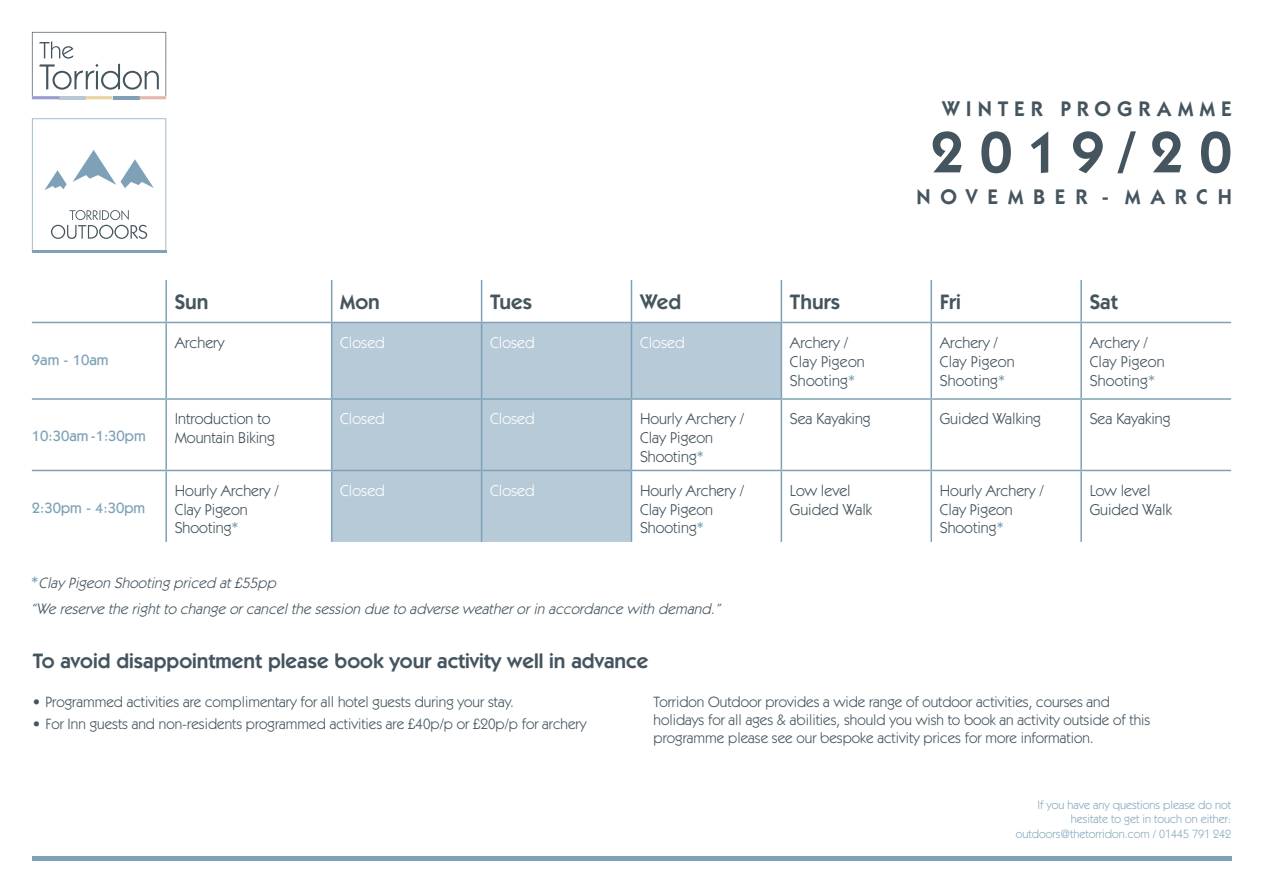
<style>
.page{position:relative;width:1263px;height:893px;background:#fff}
.page>*{position:absolute;margin:0;border:0;box-sizing:border-box;transform-origin:0 0}
.Leader{font:600 58.5px "Itc Kabel";letter-spacing:.265em;color:#45555f}
.Leader-2{font:600 21.3px "Itc Kabel";letter-spacing:.28em;color:#45555f}
.Leader-3{font:600 21.3px "Itc Kabel";letter-spacing:.46em;color:#45555f}
.Table_Heading{font:600 21px "Itc Kabel";color:#45555f}
.Table_Body{font:15.75px/18.9px "Itc Kabel";color:#45555f}
.Table_Body-2{font:15.75px "Itc Kabel";color:#fff}
.Body{font:15px/18px "Itc Kabel";color:#45555f}
.Body-2{font:italic 15px "Itc Kabel";color:#45555f}
.Table_Body-3{font:500 15px "Itc Kabel";color:#7ea1b7}
.t1{font:12px/14.4px "Itc Kabel";color:#8aaabe;text-align:right}
.s1{font-weight:500;color:#7ea1b7}
.s2{font-weight:500;font-style:normal;font-size:16.5px;color:#7ea1b7}
</style>
<div class="page">
<hr style="left:32px;top:857px;width:1199px;height:4px;background:#7ea1b7">
<svg style="left:32px;top:32px;width:134px;height:67px"></svg>
<svg style="left:32px;top:118px;width:134px;height:135px"></svg>
<svg style="left:332px;top:323px;width:449px;height:219px;fill:#b7cad8"></svg>
<hr style="left:165px;top:280px;width:2px;height:42px;background:#7ea1b7">
<hr style="left:331px;top:280px;width:1px;height:42px;background:#7ea1b7">
<hr style="left:481px;top:280px;width:1px;height:42px;background:#7ea1b7">
<hr style="left:631px;top:280px;width:1px;height:42px;background:#7ea1b7">
<hr style="left:781px;top:280px;width:1px;height:42px;background:#7ea1b7">
<hr style="left:930px;top:280px;width:2px;height:42px;background:#7ea1b7">
<hr style="left:1080px;top:280px;width:2px;height:42px;background:#7ea1b7">
<hr style="left:32px;top:322px;width:134px;height:1px;background:#7ea1b7">
<hr style="left:165px;top:323px;width:2px;height:75px;background:#7ea1b7">
<hr style="left:166px;top:322px;width:166px;height:1px;background:#7ea1b7">
<hr style="left:332px;top:322px;width:150px;height:1px;background:#7ea1b7">
<hr style="left:482px;top:322px;width:149px;height:1px;background:#7ea1b7">
<hr style="left:631px;top:322px;width:150px;height:1px;background:#7ea1b7">
<hr style="left:781px;top:322px;width:150px;height:1px;background:#7ea1b7">
<hr style="left:931px;top:322px;width:150px;height:1px;background:#7ea1b7">
<hr style="left:331px;top:323px;width:1px;height:75px;background:#7ea1b7">
<hr style="left:481px;top:323px;width:1px;height:75px;background:#7ea1b7">
<hr style="left:631px;top:323px;width:1px;height:75px;background:#7ea1b7">
<hr style="left:781px;top:323px;width:1px;height:75px;background:#7ea1b7">
<hr style="left:930px;top:323px;width:2px;height:75px;background:#7ea1b7">
<hr style="left:1080px;top:323px;width:2px;height:75px;background:#7ea1b7">
<hr style="left:1081px;top:322px;width:150px;height:1px;background:#7ea1b7">
<hr style="left:32px;top:398px;width:134px;height:2px;background:#7ea1b7">
<hr style="left:32px;top:470px;width:134px;height:1px;background:#7ea1b7">
<hr style="left:165px;top:400px;width:2px;height:70px;background:#7ea1b7">
<hr style="left:631px;top:400px;width:1px;height:70px;background:#7ea1b7">
<hr style="left:165px;top:471px;width:2px;height:71px;background:#7ea1b7">
<hr style="left:631px;top:471px;width:1px;height:71px;background:#7ea1b7">
<hr style="left:166px;top:398px;width:166px;height:2px;background:#7ea1b7">
<hr style="left:332px;top:398px;width:150px;height:2px;background:#7ea1b7">
<hr style="left:482px;top:398px;width:149px;height:2px;background:#7ea1b7">
<hr style="left:631px;top:398px;width:150px;height:2px;background:#7ea1b7">
<hr style="left:781px;top:398px;width:150px;height:2px;background:#7ea1b7">
<hr style="left:931px;top:398px;width:150px;height:2px;background:#7ea1b7">
<hr style="left:166px;top:470px;width:166px;height:1px;background:#7ea1b7">
<hr style="left:332px;top:470px;width:150px;height:1px;background:#7ea1b7">
<hr style="left:482px;top:470px;width:149px;height:1px;background:#7ea1b7">
<hr style="left:631px;top:470px;width:150px;height:1px;background:#7ea1b7">
<hr style="left:781px;top:470px;width:150px;height:1px;background:#7ea1b7">
<hr style="left:931px;top:470px;width:150px;height:1px;background:#7ea1b7">
<hr style="left:331px;top:400px;width:1px;height:70px;background:#7ea1b7">
<hr style="left:481px;top:400px;width:1px;height:70px;background:#7ea1b7">
<hr style="left:781px;top:400px;width:1px;height:70px;background:#7ea1b7">
<hr style="left:930px;top:400px;width:2px;height:70px;background:#7ea1b7">
<hr style="left:331px;top:471px;width:1px;height:71px;background:#7ea1b7">
<hr style="left:481px;top:471px;width:1px;height:71px;background:#7ea1b7">
<hr style="left:781px;top:471px;width:1px;height:71px;background:#7ea1b7">
<hr style="left:930px;top:471px;width:2px;height:71px;background:#7ea1b7">
<hr style="left:1080px;top:400px;width:2px;height:70px;background:#7ea1b7">
<hr style="left:1080px;top:471px;width:2px;height:71px;background:#7ea1b7">
<hr style="left:1081px;top:398px;width:150px;height:2px;background:#7ea1b7">
<hr style="left:1081px;top:470px;width:150px;height:1px;background:#7ea1b7">
<p class="Leader-2" style="left:942px;top:96px;width:291px">WINTER PROGRAMME</p>
<p class="Leader" style="left:931px;top:118px;width:303px">2019/20</p>
<p class="Leader-3" style="left:916px;top:184px;width:317px">NOVEMBER - MARCH</p>
<p class="Table_Body-3" style="left:32px;top:351px;width:78px">9am - 10am</p>
<p class="Table_Body-3" style="left:32px;top:427px;width:115px">10:30am -1:30pm</p>
<p class="Table_Body-3" style="left:32px;top:499px;width:115px">2:30pm - 4:30pm</p>
<p class="Table_Heading" style="left:175px;top:289px;width:35px">Sun</p>
<p class="Table_Heading" style="left:340px;top:289px;width:41px">Mon</p>
<p class="Table_Heading" style="left:490px;top:289px;width:44px">Tues</p>
<p class="Table_Heading" style="left:640px;top:289px;width:43px">Wed</p>
<p class="Table_Heading" style="left:790px;top:289px;width:52px">Thurs</p>
<p class="Table_Heading" style="left:940px;top:289px;width:22px">Fri</p>
<p class="Table_Heading" style="left:1090px;top:289px;width:29px">Sat</p>
<p class="Table_Body" style="left:175px;top:333px;width:51px">Archery</p>
<p class="Table_Body-2" style="left:340px;top:333px;width:46px">Closed</p>
<p class="Table_Body-2" style="left:490px;top:333px;width:46px">Closed</p>
<p class="Table_Body-2" style="left:640px;top:333px;width:46px">Closed</p>
<p class="Table_Body" style="left:790px;top:333px;width:60px">Archery /</p>
<p class="Table_Body" style="left:790px;top:351px;width:76px">Clay Pigeon<br>Shooting<span class="s1">*</span></p>
<p class="Table_Body" style="left:940px;top:333px;width:60px">Archery /</p>
<p class="Table_Body" style="left:940px;top:351px;width:76px">Clay Pigeon<br>Shooting<span class="s1">*</span></p>
<p class="Table_Body" style="left:1090px;top:333px;width:60px">Archery /</p>
<p class="Table_Body" style="left:1090px;top:351px;width:76px">Clay Pigeon<br>Shooting<span class="s1">*</span></p>
<p class="Table_Body" style="left:175px;top:409px;width:97px">Introduction to</p>
<p class="Table_Body" style="left:175px;top:428px;width:102px">Mountain Biking</p>
<p class="Table_Body" style="left:175px;top:481px;width:106px">Hourly Archery /</p>
<p class="Table_Body" style="left:175px;top:499px;width:75px">Clay Pigeon<br>Shooting<span class="s1">*</span></p>
<p class="Table_Body-2" style="left:340px;top:410px;width:46px">Closed</p>
<p class="Table_Body-2" style="left:490px;top:410px;width:46px">Closed</p>
<p class="Table_Body" style="left:640px;top:409px;width:106px">Hourly Archery /</p>
<p class="Table_Body" style="left:640px;top:428px;width:75px">Clay Pigeon<br>Shooting<span class="s1">*</span></p>
<p class="Table_Body-2" style="left:340px;top:481px;width:46px">Closed</p>
<p class="Table_Body-2" style="left:490px;top:481px;width:46px">Closed</p>
<p class="Table_Body" style="left:640px;top:481px;width:106px">Hourly Archery /</p>
<p class="Table_Body" style="left:640px;top:499px;width:75px">Clay Pigeon<br>Shooting<span class="s1">*</span></p>
<p class="Table_Body" style="left:790px;top:409px;width:82px">Sea Kayaking</p>
<p class="Table_Body" style="left:940px;top:409px;width:103px">Guided Walking</p>
<p class="Table_Body" style="left:1090px;top:409px;width:82px">Sea Kayaking</p>
<p class="Table_Body" style="left:790px;top:481px;width:62px">Low level</p>
<p class="Table_Body" style="left:790px;top:499px;width:84px">Guided Walk</p>
<p class="Table_Body" style="left:940px;top:481px;width:106px">Hourly Archery /</p>
<p class="Table_Body" style="left:940px;top:499px;width:75px">Clay Pigeon<br>Shooting<span class="s1">*</span></p>
<p class="Table_Body" style="left:1090px;top:481px;width:62px">Low level</p>
<p class="Table_Body" style="left:1090px;top:499px;width:84px">Guided Walk</p>
<p class="Body-2" style="left:31px;top:574px;width:250px"><span class="s2">*</span> Clay Pigeon Shooting priced at£55pp</p>
<p class="Body-2" style="left:31px;top:600px;width:694px">“We reserve the rig htto change orcancelthe session due to adverse weatherorin accordance with demand.”</p>
<p class="Table_Heading" style="left:33px;top:648px;width:617px">To avoid disappointment please book your activity well in advance</p>
<p class="Body" style="left:33px;top:693px;width:483px">• Programmed activities are complimentary for all hotel guests during your stay.</p>
<p class="Body" style="left:33px;top:715px;width:555px">• For Inn guests and non-residents programmed activities are £40p/p or £20p/p for archery</p>
<p class="Body" style="left:654px;top:693px;width:498px">Torridon Outdoor provides a wide range of outdoor activities, courses and holidays for all ages &amp; abilities, should you wish to book an activity outside of this programme please see our bespoke activity prices for more information.</p>
<p class="t1" style="left:1016px;top:797px;width:217px">If you have any questions please do not hesitate to get in touch on either: outdoors@thetorridon.com / 01445 791 242</p>
</div>
